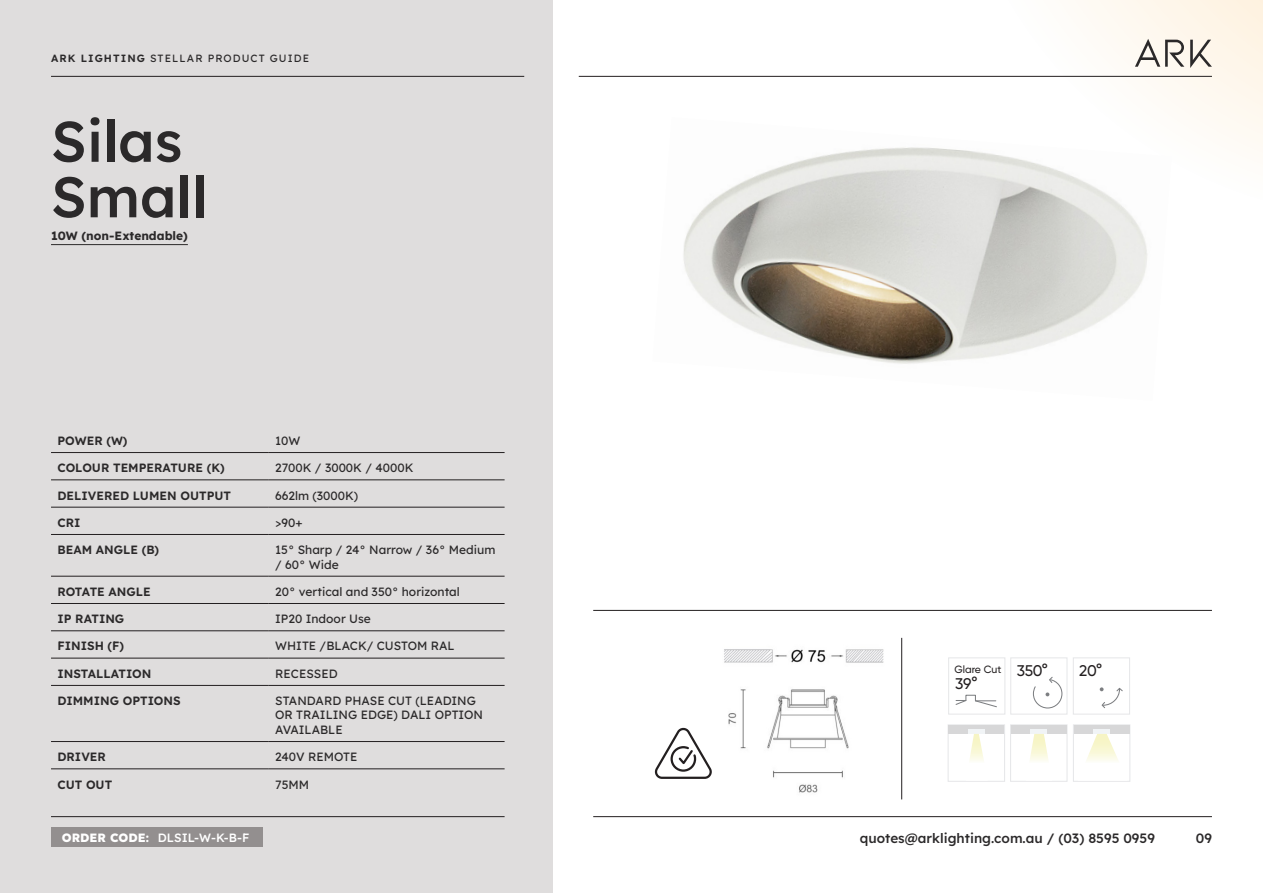
<style>
.page{position:relative;width:1263px;height:893px;background:#fff}
.page>*{position:absolute;margin:0;border:0;box-sizing:border-box;transform-origin:0 0}
.Name{font:500 57px "Lexend Deca";color:#2b292a}
.t1{font:500 15.45px "Gilroy";letter-spacing:-.015em;color:#231f20}
.t2{font:500 13.5px "Lexend Deca";color:#2b292a}
.t3{font:12px/14.4px "Lexend Deca";color:#2b292a}
.t4{font:600 12px "Lexend Deca";color:#2b292a}
.t5{font:700 12px "Lexend Deca";color:#2b292a}
.t6{font:500 12px "Lexend Deca";color:#fff}
.t7{font:800 12px "Lexend Deca";color:#fff}
.t8{font:10.5px "Lexend Deca";letter-spacing:.1em;color:#2b292a}
.t9{font:500 10.5px "Gilroy";color:#231f20}
.s1{font-weight:600}
</style>
<div class="page">
<div style="left:0;top:0;width:553px;height:893px;background:#dfdddd"></div>
<svg style="left:948px;top:0;width:315px;height:147px"></svg>
<hr style="left:51px;top:76px;width:473px;height:1px;background:#231f20">
<hr style="left:51px;top:816px;width:454px;height:1px;background:#231f20">
<hr style="left:579px;top:76px;width:633px;height:1px;background:#231f20">
<hr style="left:593px;top:610px;width:619px;height:1px;background:#231f20">
<hr style="left:593px;top:816px;width:619px;height:1px;background:#231f20">
<hr style="left:51px;top:244px;width:137px;height:1px;background:#2b292a">
<hr style="left:51px;top:452px;width:218px;height:1px;background:#231f20">
<hr style="left:269px;top:452px;width:236px;height:1px;background:#231f20">
<hr style="left:51px;top:480px;width:218px;height:1px;background:#231f20">
<hr style="left:269px;top:480px;width:236px;height:1px;background:#231f20">
<hr style="left:51px;top:507px;width:218px;height:1px;background:#231f20">
<hr style="left:269px;top:507px;width:236px;height:1px;background:#231f20">
<hr style="left:51px;top:534px;width:218px;height:1px;background:#231f20">
<hr style="left:269px;top:534px;width:236px;height:1px;background:#231f20">
<hr style="left:51px;top:576px;width:218px;height:1px;background:#231f20">
<hr style="left:269px;top:576px;width:236px;height:1px;background:#231f20">
<hr style="left:51px;top:603px;width:218px;height:1px;background:#231f20">
<hr style="left:269px;top:603px;width:236px;height:1px;background:#231f20">
<hr style="left:51px;top:630px;width:218px;height:1px;background:#231f20">
<hr style="left:269px;top:630px;width:236px;height:1px;background:#231f20">
<hr style="left:51px;top:658px;width:218px;height:1px;background:#231f20">
<hr style="left:269px;top:658px;width:236px;height:1px;background:#231f20">
<hr style="left:51px;top:685px;width:218px;height:1px;background:#231f20">
<hr style="left:269px;top:685px;width:236px;height:1px;background:#231f20">
<hr style="left:51px;top:741px;width:218px;height:1px;background:#231f20">
<hr style="left:269px;top:741px;width:236px;height:1px;background:#231f20">
<hr style="left:51px;top:769px;width:218px;height:1px;background:#231f20">
<hr style="left:269px;top:769px;width:236px;height:1px;background:#231f20">
<svg style="left:1135px;top:39px;width:77px;height:29px"></svg>
<hr style="left:901px;top:638px;width:1px;height:161px;background:#231f20">
<img style="left:683px;top:117px;width:489px;height:247px">
<img style="left:724px;top:649px;width:160px;height:144px">
<div style="left:1073px;top:657px;width:57px;height:58px;border:1px solid #e6e7e9"></div>
<svg style="left:1100px;top:687px;width:23px;height:21px"></svg>
<div style="left:1010px;top:657px;width:57px;height:58px;border:1px solid #e6e7e9"></div>
<svg style="left:1032px;top:677px;width:31px;height:32px"></svg>
<div style="left:948px;top:657px;width:57px;height:58px;border:1px solid #e6e7e9"></div>
<svg style="left:955px;top:694px;width:42px;height:14px"></svg>
<div style="left:1010px;top:724px;width:57px;height:58px;border:1px solid #e6e7e9"></div>
<div style="left:1011px;top:725px;width:55px;height:9px;background:#d7d7d8"></div>
<hr style="left:1030px;top:730px;width:17px;height:4px;background:#f1f4f6">
<svg style="left:1026px;top:734px;width:26px;height:47px"></svg>
<div style="left:1073px;top:724px;width:57px;height:58px;border:1px solid #e6e7e9"></div>
<div style="left:1074px;top:725px;width:55px;height:9px;background:#d7d7d8"></div>
<hr style="left:1093px;top:730px;width:17px;height:4px;background:#f1f4f6">
<svg style="left:1078px;top:734px;width:49px;height:47px"></svg>
<div style="left:947px;top:724px;width:58px;height:58px;border:1px solid #e6e7e9"></div>
<div style="left:949px;top:725px;width:55px;height:9px;background:#d7d7d8"></div>
<hr style="left:968px;top:730px;width:17px;height:4px;background:#f1f4f6">
<svg style="left:966px;top:734px;width:22px;height:47px"></svg>
<svg style="left:654px;top:727px;width:58px;height:52px"></svg>
<div style="left:51px;top:827px;width:211px;height:20px;background:#938f8f"></div>
<p class="t8" style="left:51px;top:50px;width:260px"><span class="s1">ARK LIGHTING</span> STELLAR PRODUCT GUIDE</p>
<p class="Name" style="left:51px;top:100px;width:133px">Silas</p>
<p class="Name" style="left:51px;top:156px;width:158px">Small</p>
<p class="t5" style="left:51px;top:227px;width:138px">10W (non-Extendable)</p>
<p class="t4" style="left:57px;top:432px;width:72px">POWER (W)</p>
<p class="t3" style="left:275px;top:433px;width:27px">10W</p>
<p class="t4" style="left:57px;top:459px;width:169px">COLOUR TEMPERATURE (K)</p>
<p class="t3" style="left:275px;top:460px;width:140px">2700K / 3000K / 4000K</p>
<p class="t4" style="left:57px;top:487px;width:175px">DELIVERED LUMEN OUTPUT</p>
<p class="t3" style="left:275px;top:487px;width:85px">662lm (3000K)</p>
<p class="t4" style="left:57px;top:514px;width:25px">CRI</p>
<p class="t3" style="left:275px;top:515px;width:29px">&gt;90+</p>
<p class="t4" style="left:57px;top:541px;width:103px">BEAM ANGLE (B)</p>
<p class="t3" style="left:275px;top:542px;width:222px">15° Sharp / 24° Narrow / 36° Medium / 60° Wide</p>
<p class="t4" style="left:57px;top:583px;width:95px">ROTATE ANGLE</p>
<p class="t3" style="left:275px;top:584px;width:186px">20° vertical and 350° horizontal</p>
<p class="t4" style="left:57px;top:610px;width:68px">IP RATING</p>
<p class="t3" style="left:275px;top:611px;width:97px">IP20 Indoor Use</p>
<p class="t4" style="left:57px;top:637px;width:68px">FINISH (F)</p>
<p class="t3" style="left:275px;top:638px;width:181px">WHITE /BLACK/ CUSTOM RAL</p>
<p class="t4" style="left:57px;top:665px;width:96px">INSTALLATION</p>
<p class="t3" style="left:275px;top:665px;width:64px">RECESSED</p>
<p class="t4" style="left:57px;top:692px;width:125px">DIMMING OPTIONS</p>
<p class="t3" style="left:275px;top:693px;width:209px">STANDARD PHASE CUT (LEADING<br>OR TRAILING EDGE) DALI OPTION<br>AVAILABLE</p>
<p class="t4" style="left:57px;top:748px;width:50px">DRIVER</p>
<p class="t3" style="left:275px;top:749px;width:84px">240V REMOTE</p>
<p class="t4" style="left:57px;top:775px;width:56px">CUT OUT</p>
<p class="t3" style="left:275px;top:776px;width:36px">75MM</p>
<p class="t9" style="left:954px;top:663px;width:48px">Glare Cut</p>
<p class="t1" style="left:955px;top:674px;width:24px">39°</p>
<p class="t1" style="left:1017px;top:661px;width:33px">350°</p>
<p class="t1" style="left:1079px;top:661px;width:24px">20°</p>
<p class="t7" style="left:62px;top:829px;width:89px">ORDER CODE:</p>
<p class="t6" style="left:158px;top:829px;width:93px">DLSIL-W-K-B-F</p>
<p class="t2" style="left:860px;top:828px;width:297px">quotes@arklighting.com.au / (03) 8595 0959</p>
<p class="t2" style="left:1196px;top:828px;width:18px">09</p>
</div>
